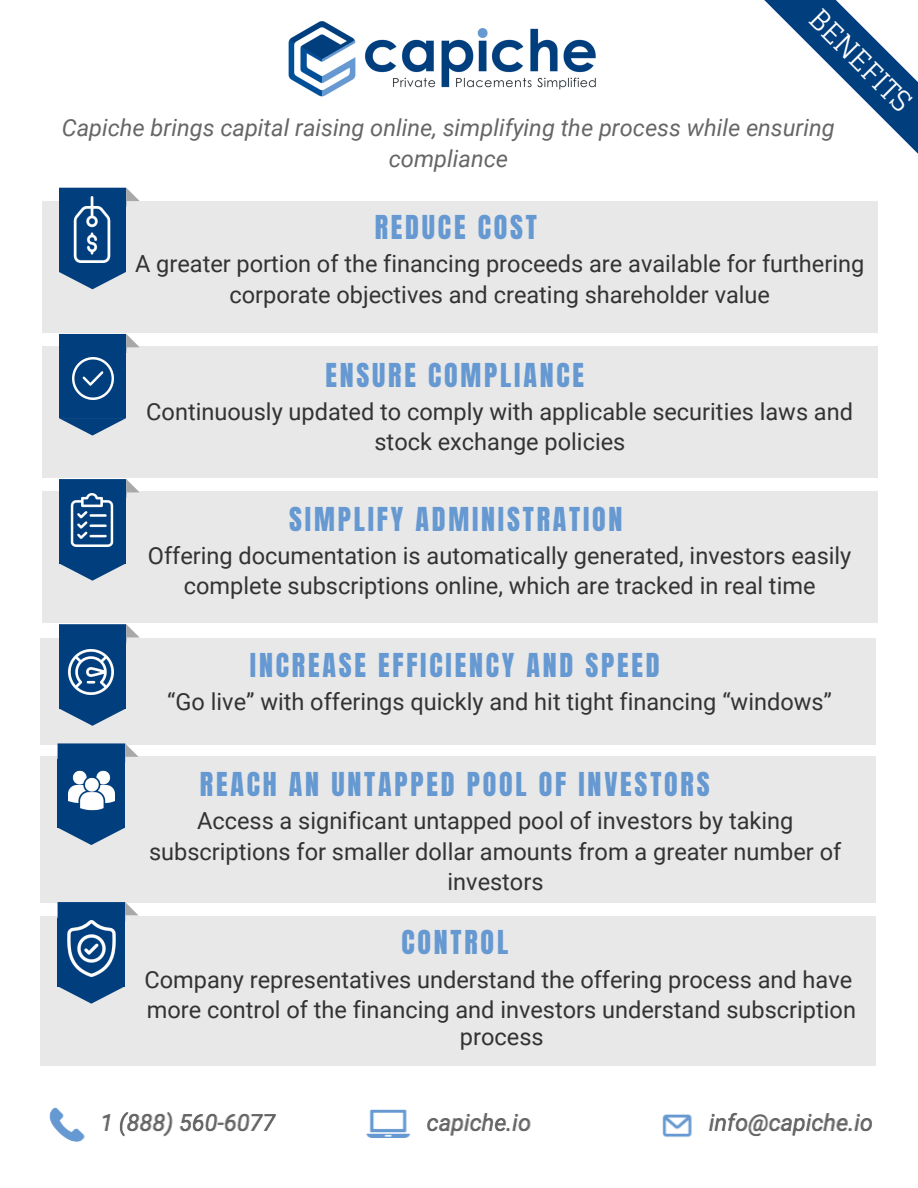
<style>
.page{position:relative;width:918px;height:1188px;background:#fff}
.page>*{position:absolute;margin:0;border:0;box-sizing:border-box;transform-origin:0 0}
.t1{font:28.05px "Anton";letter-spacing:.1em;color:#6699d1}
.t2{font:28.05px "Glegoo";color:#fff}
.t3{font:23.55px/30.3px "Roboto";color:#333;text-align:center}
.t4{font:italic 23.55px/30.3px "Roboto";color:#666;text-align:center}
</style>
<div class="page">
<div style="left:42px;top:201px;width:835px;height:132px;background:#e8e8e8"></div>
<div style="left:59px;top:203px;width:67px;height:69px;background:#003e7d"></div>
<svg style="left:59px;top:188px;width:81px;height:19px"></svg>
<svg style="left:59px;top:272px;width:67px;height:17px"></svg>
<img style="left:288px;top:21px;width:308px;height:76px">
<img style="left:60px;top:197px;width:65px;height:65px">
<div style="left:42px;top:346px;width:835px;height:132px;background:#e8e8e8"></div>
<div style="left:59px;top:350px;width:67px;height:68px;background:#003e7d"></div>
<svg style="left:59px;top:334px;width:81px;height:19px"></svg>
<svg style="left:59px;top:418px;width:67px;height:18px"></svg>
<svg style="left:764px;top:0;width:154px;height:154px"></svg>
<img style="left:72px;top:358px;width:42px;height:41px">
<div style="left:42px;top:492px;width:835px;height:131px;background:#e8e8e8"></div>
<div style="left:59px;top:495px;width:67px;height:69px;background:#003e7d"></div>
<svg style="left:59px;top:479px;width:81px;height:19px"></svg>
<svg style="left:60px;top:564px;width:65px;height:17px"></svg>
<div style="left:41px;top:638px;width:835px;height:107px;background:#e8e8e8"></div>
<div style="left:59px;top:640px;width:67px;height:69px;background:#003e7d"></div>
<svg style="left:59px;top:624px;width:81px;height:19px"></svg>
<svg style="left:60px;top:709px;width:65px;height:17px"></svg>
<div style="left:41px;top:756px;width:835px;height:146px;background:#e8e8e8"></div>
<div style="left:58px;top:759px;width:67px;height:69px;background:#003e7d"></div>
<svg style="left:58px;top:743px;width:81px;height:20px"></svg>
<svg style="left:58px;top:828px;width:66px;height:17px"></svg>
<div style="left:41px;top:916px;width:835px;height:149px;background:#e8e8e8"></div>
<div style="left:58px;top:918px;width:67px;height:69px;background:#003e7d"></div>
<svg style="left:58px;top:902px;width:81px;height:19px"></svg>
<svg style="left:59px;top:987px;width:65px;height:17px"></svg>
<img style="left:65px;top:494px;width:53px;height:53px">
<img style="left:69px;top:770px;width:46px;height:41px">
<img style="left:63px;top:920px;width:56px;height:56px">
<img style="left:49px;top:1107px;width:823px;height:35px">
<img style="left:69px;top:649px;width:45px;height:45px">
<p class="t2" style="left:826px;top:3px;width:132px;rotate:45deg">BENEFITS</p>
<p class="t4" style="left:62px;top:113px;width:775px">Capiche brings capital raising online, simplifying the process while ensuring compliance</p>
<p class="t1" style="left:375px;top:207px;width:164px">REDUCE COST</p>
<p class="t3" style="left:135px;top:249px;width:731px">A greater portion of the financing proceeds are available for furthering corporate objectives and creating shareholder value</p>
<p class="t1" style="left:325px;top:355px;width:260px">ENSURE COMPLIANCE</p>
<p class="t3" style="left:146px;top:396px;width:708px">Continuously updated to comply with applicable securities laws and stock exchange policies</p>
<p class="t1" style="left:289px;top:499px;width:335px">SIMPLIFY ADMINISTRATION</p>
<p class="t3" style="left:148px;top:540px;width:705px">Offering documentation is automatically generated, investors easily complete subscriptions online, which are tracked in real time</p>
<p class="t1" style="left:250px;top:645px;width:411px">INCREASE EFFICIENCY AND SPEED</p>
<p class="t3" style="left:167px;top:687px;width:666px">“Go live” with offerings quickly and hit tight financing “windows”</p>
<p class="t1" style="left:200px;top:764px;width:511px">REACH AN UNTAPPED POOL OF INVESTORS</p>
<p class="t3" style="left:149px;top:806px;width:694px">Access a significant untapped pool of investors by taking subscriptions for smaller dollar amounts from a greater number of investors</p>
<p class="t1" style="left:401px;top:922px;width:108px">CONTROL</p>
<p class="t3" style="left:144px;top:965px;width:713px;text-align:left">Company representatives understand the offering process and have more control of the financing and investors understand subscription</p>
<p class="t3" style="left:460px;top:1022px;width:85px">process</p>
</div>
